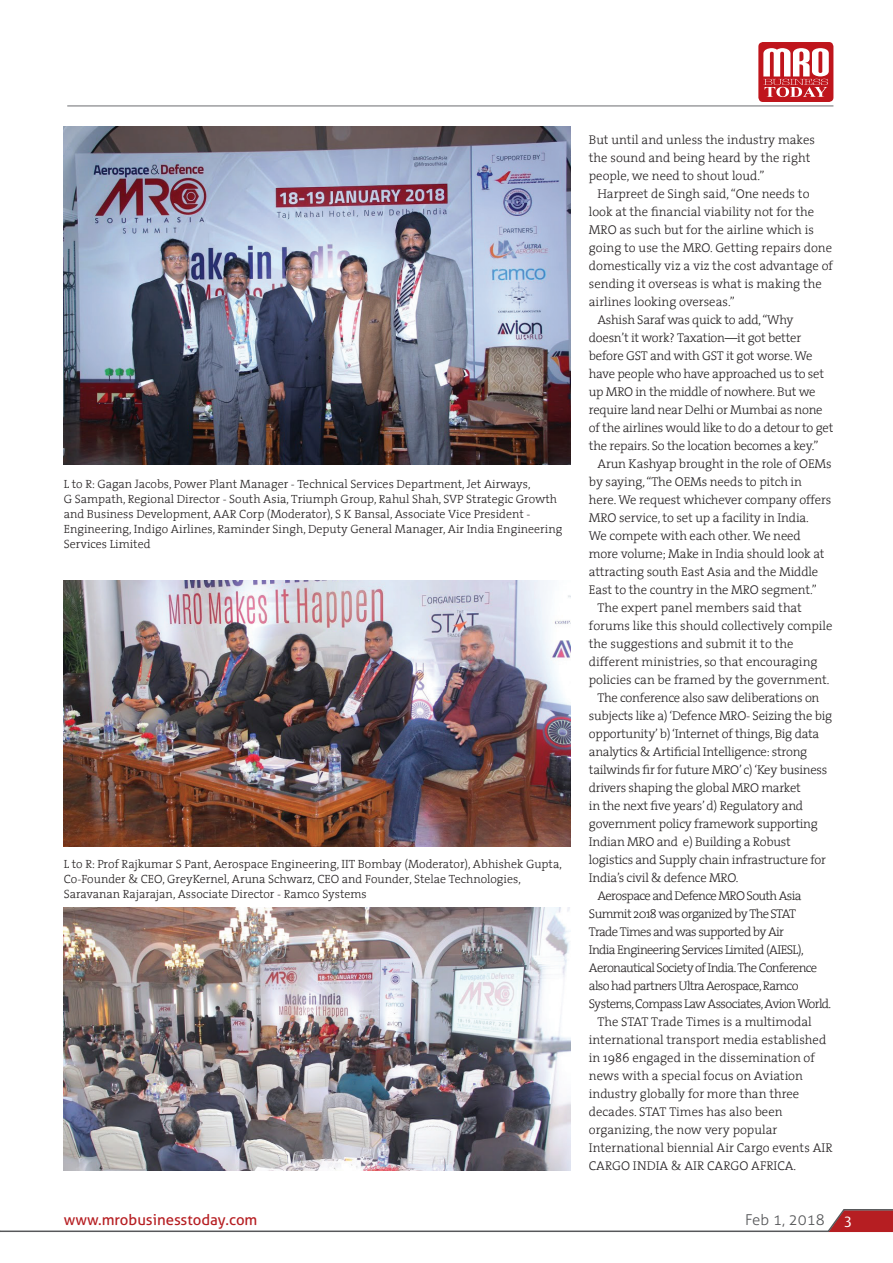
<style>
.page{position:relative;width:893px;height:1263px;background:#fff}
.page>*{position:absolute;margin:0;border:0;box-sizing:border-box;transform-origin:0 0}
.t1{font:15px "Aller";color:#b61e22}
.t2{font:300 15px "Aller";color:#57585a}
.t3{font:15px "Dax Pro";color:#fff}
.t4{font:300 12.75px/18px "The Serif";letter-spacing:-.015em;color:#231f20}
.t5{font:300 12.75px "The Serif";letter-spacing:-.05em;color:#231f20}
.t6{font:300 12px/15px "The Serif";color:#231f20}
</style>
<div class="page">
<svg style="left:0;top:1209px;width:893px;height:24px"></svg>
<hr style="left:67px;top:106px;width:766px;height:1px;background:#6c6d70">
<div style="left:758px;top:42px;width:75px;height:60px;background:#bf151c;border-radius:5px"></div>
<svg style="left:763px;top:48px;width:66px;height:49px"></svg>
<img style="left:64px;top:126px;width:507px;height:338px">
<img style="left:64px;top:580px;width:507px;height:266px">
<img style="left:64px;top:908px;width:507px;height:262px">
<p class="t6" style="left:64px;top:476px;width:500px">L to R: Gagan Jacobs, Power Plant Manager - Technical Services Department, Jet Airways,<br>G Sampath, Regional Director - South Asia, Triumph Group, Rahul Shah, SVP Strategic Growth and Business Development, AAR Corp (Moderator), S K Bansal, Associate Vice President - Engineering, Indigo Airlines, Raminder Singh, Deputy General Manager, Air India Engineering Services Limited</p>
<p class="t6" style="left:64px;top:856px;width:500px">L to R: Prof Rajkumar S Pant, Aerospace Engineering, IIT Bombay (Moderator), Abhishek Gupta,<br>Co-Founder &amp; CEO, GreyKernel, Aruna Schwarz, CEO and Founder, Stelae Technologies,<br>Saravanan Rajarajan, Associate Director - Ramco Systems</p>
<p class="t4" style="left:589px;top:130px;width:228px">But until and unless the industry makes the sound and being heard by the right people, we need to shout loud.”</p>
<p class="t4" style="left:597px;top:184px;width:214px">Harpreet de Singh said, “One needs to</p>
<p class="t4" style="left:589px;top:202px;width:227px">look at the financial viability not for the</p>
<p class="t4" style="left:589px;top:220px;width:227px">MRO as such but for the airline which is</p>
<p class="t4" style="left:589px;top:238px;width:245px">going to use the MRO. Getting repairs done</p>
<p class="t4" style="left:589px;top:256px;width:246px">domestically viz a viz the cost advantage of</p>
<p class="t4" style="left:589px;top:274px;width:234px">sending it overseas is what is making the</p>
<p class="t4" style="left:589px;top:292px;width:148px">airlines looking overseas.”</p>
<p class="t4" style="left:597px;top:310px;width:198px">Ashish Saraf was quick to add, “Why</p>
<p class="t4" style="left:589px;top:328px;width:214px">doesn’t it work? Taxation—it got better</p>
<p class="t4" style="left:589px;top:346px;width:225px">before GST and with GST it got worse. We</p>
<p class="t4" style="left:589px;top:364px;width:237px">have people who have approached us to set</p>
<p class="t4" style="left:589px;top:382px;width:228px">up MRO in the middle of nowhere. But we</p>
<p class="t4" style="left:589px;top:400px;width:235px">require land near Delhi or Mumbai as none</p>
<p class="t4" style="left:589px;top:418px;width:246px">of the airlines would like to do a detour to get</p>
<p class="t4" style="left:589px;top:436px;width:231px">the repairs. So the location becomes a key.”</p>
<p class="t4" style="left:597px;top:454px;width:236px">Arun Kashyap brought in the role of OEMs</p>
<p class="t4" style="left:589px;top:472px;width:215px">by saying, “The OEMs needs to pitch in</p>
<p class="t4" style="left:589px;top:490px;width:244px">here. We request whichever company offers</p>
<p class="t4" style="left:589px;top:508px;width:221px">MRO service, to set up a facility in India.</p>
<p class="t4" style="left:589px;top:526px;width:213px">We compete with each other. We need</p>
<p class="t4" style="left:589px;top:544px;width:237px">more volume; Make in India should look at</p>
<p class="t4" style="left:589px;top:562px;width:231px">attracting south East Asia and the Middle</p>
<p class="t4" style="left:589px;top:580px;width:230px">East to the country in the MRO segment.”</p>
<p class="t4" style="left:597px;top:598px;width:206px">The expert panel members said that</p>
<p class="t4" style="left:589px;top:616px;width:245px">forums like this should collectively compile</p>
<p class="t4" style="left:589px;top:634px;width:206px">the suggestions and submit it to the</p>
<p class="t4" style="left:589px;top:652px;width:230px">different ministries, so that encouraging</p>
<p class="t4" style="left:589px;top:670px;width:242px">policies can be framed by the government.</p>
<p class="t4" style="left:597px;top:688px;width:224px">The conference also saw deliberations on</p>
<p class="t4" style="left:589px;top:706px;width:245px">subjects like a) ‘Defence MRO- Seizing the big</p>
<p class="t4" style="left:589px;top:724px;width:232px">opportunity’ b) ‘Internet of things, Big data</p>
<p class="t4" style="left:589px;top:742px;width:220px">analytics &amp; Artificial Intelligence: strong</p>
<p class="t4" style="left:589px;top:760px;width:240px">tailwinds fir for future MRO’ c) ‘Key business</p>
<p class="t4" style="left:589px;top:778px;width:214px">drivers shaping the global MRO market</p>
<p class="t4" style="left:589px;top:796px;width:216px">in the next five years’ d) Regulatory and</p>
<p class="t4" style="left:589px;top:814px;width:231px">government policy framework supporting</p>
<p class="t4" style="left:589px;top:832px;width:204px">Indian MRO and e) Building a Robust</p>
<p class="t4" style="left:589px;top:850px;width:239px">logistics and Supply chain infrastructure for</p>
<p class="t4" style="left:589px;top:868px;width:151px">India’s civil &amp; defence MRO.</p>
<p class="t5" style="left:597px;top:885px;width:206px">Aerospace and Defence MRO South Asia</p>
<p class="t5" style="left:589px;top:903px;width:209px">Summit 2018 was organized by The STAT</p>
<p class="t5" style="left:589px;top:921px;width:197px">Trade Times and was supported by Air</p>
<p class="t5" style="left:589px;top:939px;width:216px">India Engineering Services Limited (AIESL),</p>
<p class="t5" style="left:589px;top:957px;width:230px">Aeronautical Society of India. The Conference</p>
<p class="t5" style="left:589px;top:975px;width:211px">also had partners Ultra Aerospace, Ramco</p>
<p class="t5" style="left:589px;top:993px;width:244px">Systems, Compass Law Associates, Avion World.</p>
<p class="t4" style="left:597px;top:1012px;width:216px">The STAT Trade Times is a multimodal</p>
<p class="t4" style="left:589px;top:1030px;width:239px">international transport media established</p>
<p class="t4" style="left:589px;top:1048px;width:228px">in 1986 engaged in the dissemination of</p>
<p class="t4" style="left:589px;top:1066px;width:216px">news with a special focus on Aviation</p>
<p class="t4" style="left:589px;top:1084px;width:212px">industry globally for more than three</p>
<p class="t4" style="left:589px;top:1102px;width:195px">decades. STAT Times has also been</p>
<p class="t4" style="left:589px;top:1120px;width:190px">organizing, the now very popular</p>
<p class="t4" style="left:589px;top:1138px;width:245px">International biennial Air Cargo events AIR</p>
<p class="t4" style="left:589px;top:1156px;width:209px">CARGO INDIA &amp; AIR CARGO AFRICA.</p>
<p class="t1" style="left:64px;top:1211px;width:195px">www.mrobusinesstoday.com</p>
<p class="t2" style="left:745px;top:1211px;width:81px">Feb 1, 2018</p>
<p class="t3" style="left:844px;top:1212px;width:9px">3</p>
</div>
